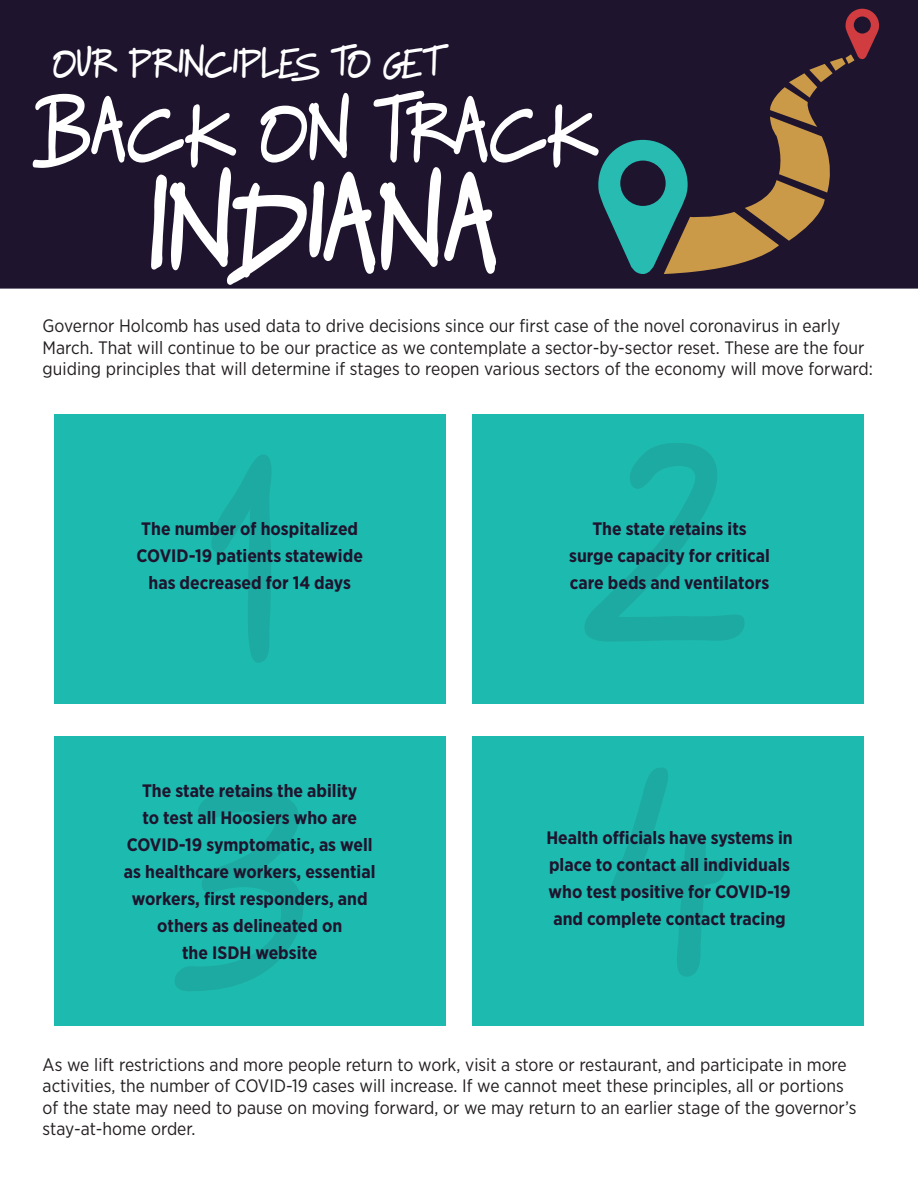
<style>
.page{position:relative;width:918px;height:1188px;background:#fff}
.page>*{position:absolute;margin:0;border:0;box-sizing:border-box;transform-origin:0 0}
.t1{font:301.2px/316.8px "Raggedways";color:#1f142e}
.t2{font:43.5px "Raggedways";letter-spacing:-.015em;color:#fff}
.t3{font:18px/21.6px "Gotham Narrow";color:#231f20}
.t4{font:700 18px "Gotham Narrow";color:#1f142e}
</style>
<div class="page">
<div style="left:0;top:0;width:918px;height:289px;background:#1f142e"></div>
<svg style="left:33px;top:9px;width:846px;height:276px"></svg>
<div style="left:54px;top:415px;width:392px;height:289px;background:#1dbbaf"></div>
<div style="left:472px;top:415px;width:392px;height:289px;background:#1dbbaf"></div>
<div style="left:54px;top:736px;width:392px;height:290px;background:#1dbbaf"></div>
<div style="left:472px;top:736px;width:392px;height:290px;background:#1dbbaf"></div>
<p class="t2" style="left:53px;top:39px;width:398px">OUR PRINCIPLES TO GET</p>
<p class="t3" style="left:43px;top:314px;width:832px">Governor Holcomb has used data to drive decisions since our first case of the novel coronavirus in early<br>March. That will continue to be our practice as we contemplate a sector-by-sector reset. These are the four guiding principles that will determine if stages to reopen various sectors of the economy will move forward:</p>
<h1 class="t1" style="left:163px;top:405px;width:594px">1 2<br>3 4</h1>
<p class="t4" style="left:141px;top:517px;width:218px">The number of hospitalized</p>
<p class="t4" style="left:137px;top:544px;width:228px">COVID-19 patients statewide</p>
<p class="t4" style="left:149px;top:571px;width:204px">has decreased for 14 days</p>
<p class="t4" style="left:592px;top:517px;width:156px">The state retains its</p>
<p class="t4" style="left:569px;top:544px;width:202px">surge capacity for critical</p>
<p class="t4" style="left:570px;top:571px;width:201px">care beds and ventilators</p>
<p class="t4" style="left:142px;top:780px;width:217px">The state retains the ability</p>
<p class="t4" style="left:143px;top:807px;width:216px">to test all Hoosiers who are</p>
<p class="t4" style="left:127px;top:834px;width:247px">COVID-19 symptomatic, as well</p>
<p class="t4" style="left:124px;top:861px;width:253px">as healthcare workers, essential</p>
<p class="t4" style="left:132px;top:888px;width:237px">workers, first responders, and</p>
<p class="t4" style="left:157px;top:915px;width:187px">others as delineated on</p>
<p class="t4" style="left:182px;top:942px;width:137px">the ISDH website</p>
<p class="t4" style="left:546px;top:826px;width:248px">Health officials have systems in</p>
<p class="t4" style="left:549px;top:853px;width:242px">place to contact all individuals</p>
<p class="t4" style="left:548px;top:880px;width:244px">who test positive for COVID-19</p>
<p class="t4" style="left:553px;top:907px;width:234px">and complete contact tracing</p>
<p class="t3" style="left:43px;top:1053px;width:815px">As we lift restrictions and more people return to work, visit a store or restaurant, and participate in more activities, the number of COVID-19 cases will increase. If we cannot meet these principles, all or portions of the state may need to pause on moving forward, or we may return to an earlier stage of the governor’s stay-at-home order.</p>
</div>
